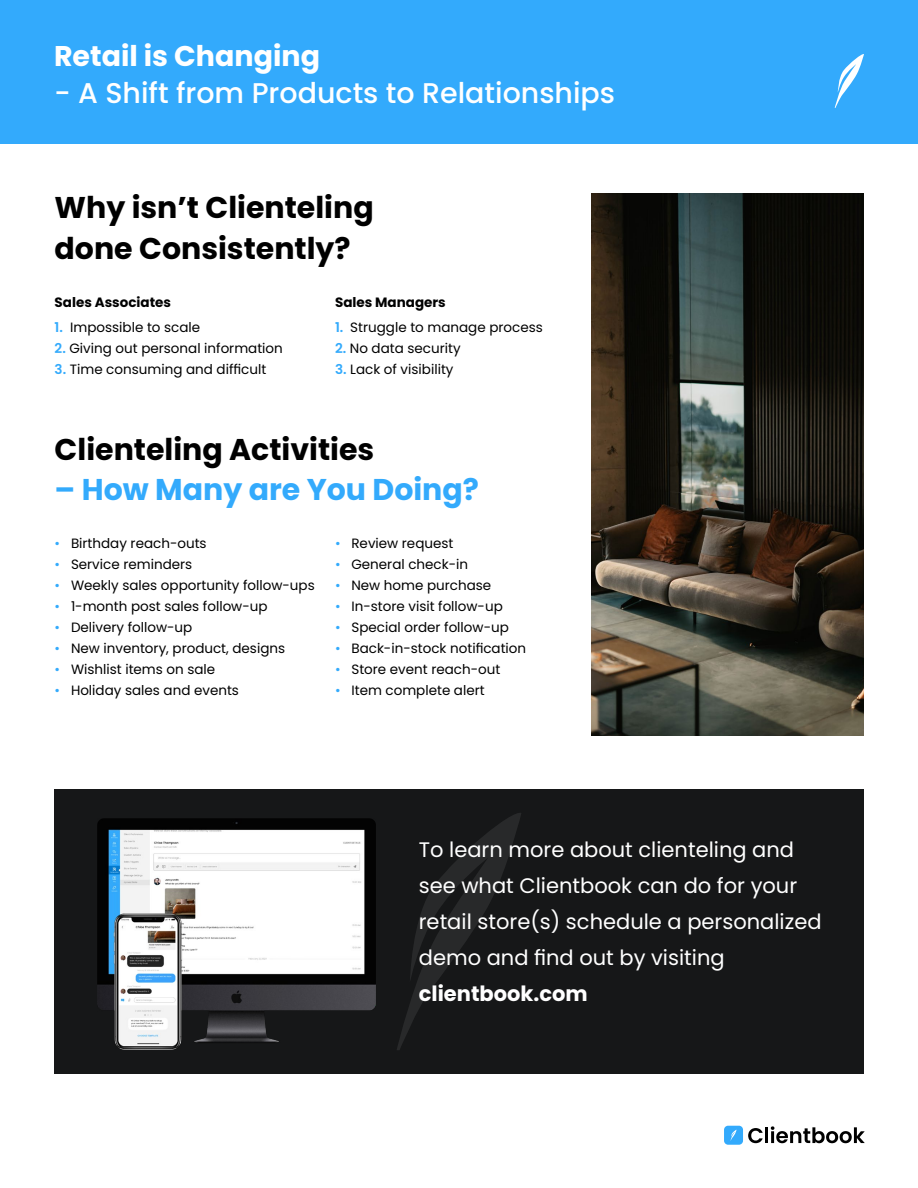
<style>
.page{position:relative;width:918px;height:1188px;background:#fff}
.page>*{position:absolute;margin:0;border:0;box-sizing:border-box;transform-origin:0 0}
.t1{font:700 30px/40.5px "Poppins";color:#000}
.t2{font:700 30px "Poppins";color:#33aafc}
.t3{font:500 28.5px "Poppins";color:#fff}
.t4{font:700 28.5px "Poppins";color:#fff}
.t5{font:21px/36px "Poppins";color:#fff}
.t6{font:700 21px "Poppins";color:#fff}
.t7{font:13.5px "Poppins";color:#000101}
.t8{font:700 13.5px "Poppins";color:#000101}
.s1{font-weight:600;color:#33aafc}
.s2{color:#33aafc}
</style>
<div class="page">
<div style="left:0;top:0;width:918px;height:144px;background:#33aafc"></div>
<div style="left:54px;top:789px;width:810px;height:285px;background:#161718"></div>
<svg style="left:397px;top:813px;width:124px;height:237px"></svg>
<svg style="left:835px;top:54px;width:29px;height:54px"></svg>
<img style="left:591px;top:194px;width:273px;height:541px">
<div style="left:724px;top:1126px;width:19px;height:19px;background:#33aafc;border-radius:4px"></div>
<svg style="left:731px;top:1130px;width:6px;height:10px"></svg>
<svg style="left:748px;top:1128px;width:15px;height:15px"></svg>
<hr style="left:765px;top:1127px;width:3px;height:16px;background:#000">
<svg style="left:771px;top:1126px;width:94px;height:17px"></svg>
<img style="left:97px;top:818px;width:279px;height:231px">
<h2 class="t4" style="left:54px;top:39px;width:268px">Retail is Changing</h2>
<h2 class="t3" style="left:54px;top:77px;width:563px">- A Shift from Products to Relationships</h2>
<h1 class="t1" style="left:55px;top:188px;width:321px">Why isn’t Clienteling done Consistently?</h1>
<p class="t8" style="left:55px;top:294px;width:118px">Sales Associates</p>
<p class="t7" style="left:55px;top:320px;width:147px"><span class="s1">1.</span> Impossible to scale</p>
<p class="t7" style="left:55px;top:341px;width:230px"><span class="s1">2.</span> Giving out personal information</p>
<p class="t7" style="left:55px;top:362px;width:213px"><span class="s1">3.</span> Time consuming and difficult</p>
<p class="t8" style="left:335px;top:294px;width:112px">Sales Managers</p>
<p class="t7" style="left:335px;top:320px;width:209px"><span class="s1">1.</span> Struggle to manage process</p>
<p class="t7" style="left:335px;top:341px;width:127px"><span class="s1">2.</span> No data security</p>
<p class="t7" style="left:335px;top:362px;width:120px"><span class="s1">3.</span> Lack of visibility</p>
<h1 class="t1" style="left:55px;top:429px;width:321px">Clienteling Activities</h1>
<h1 class="t2" style="left:55px;top:472px;width:426px">– How Many are You Doing?</h1>
<p class="t7" style="left:55px;top:535px;width:154px"><span class="s2">•</span> Birthday reach-outs</p>
<p class="t7" style="left:55px;top:556px;width:139px"><span class="s2">•</span> Service reminders</p>
<p class="t7" style="left:55px;top:577px;width:262px"><span class="s2">•</span> Weekly sales opportunity follow-ups</p>
<p class="t7" style="left:55px;top:598px;width:214px"><span class="s2">•</span> 1-month post sales follow-up</p>
<p class="t7" style="left:55px;top:619px;width:139px"><span class="s2">•</span> Delivery follow-up</p>
<p class="t7" style="left:55px;top:640px;width:232px"><span class="s2">•</span> New inventory, product, designs</p>
<p class="t7" style="left:55px;top:661px;width:162px"><span class="s2">•</span> Wishlist items on sale</p>
<p class="t7" style="left:55px;top:682px;width:186px"><span class="s2">•</span> Holiday sales and events</p>
<p class="t7" style="left:335px;top:535px;width:120px"><span class="s2">•</span> Review request</p>
<p class="t7" style="left:335px;top:556px;width:135px"><span class="s2">•</span> General check-in</p>
<p class="t7" style="left:335px;top:577px;width:158px"><span class="s2">•</span> New home purchase</p>
<p class="t7" style="left:335px;top:598px;width:169px"><span class="s2">•</span> In-store visit follow-up</p>
<p class="t7" style="left:335px;top:619px;width:175px"><span class="s2">•</span> Special order follow-up</p>
<p class="t7" style="left:335px;top:640px;width:193px"><span class="s2">•</span> Back-in-stock notification</p>
<p class="t7" style="left:335px;top:661px;width:167px"><span class="s2">•</span> Store event reach-out</p>
<p class="t7" style="left:335px;top:682px;width:151px"><span class="s2">•</span> Item complete alert</p>
<h3 class="t5" style="left:419px;top:832px;width:404px">To learn more about clienteling and see what Clientbook can do for your retail store(s) schedule a personalized demo and find out by visiting</h3>
<h3 class="t6" style="left:419px;top:982px;width:170px">clientbook.com</h3>
</div>
